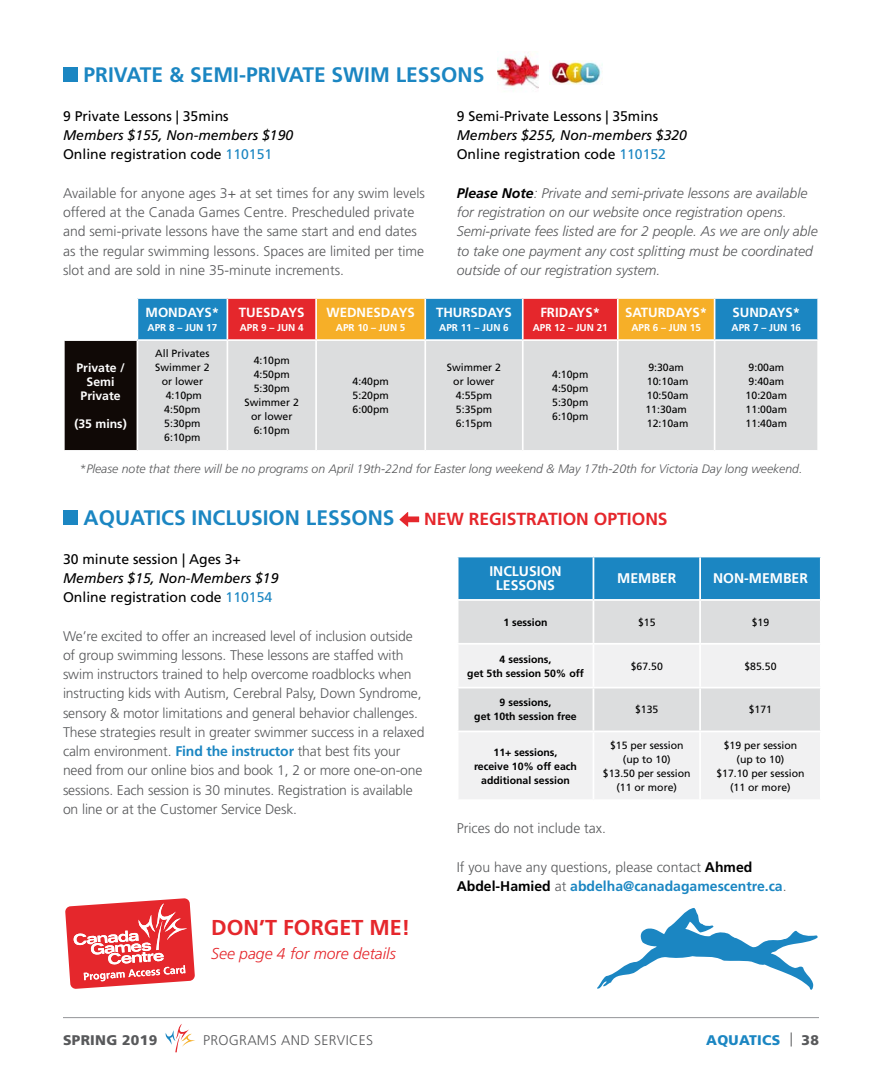
<style>
.page{position:relative;width:882px;height:1071px;background:#fff}
.page>*{position:absolute;margin:0;border:0;box-sizing:border-box;transform-origin:0 0}
.t1{font:700 21.53px "Frutiger LT Std";color:#e5272c}
.t2{font:700 21px "Frutiger LT Std";color:#1b86c2}
.t3{font:700 17.5px "Frutiger LT Std";color:#e5272c}
.t4{font:italic 300 15.75px "Frutiger LT Std";color:#e5272c}
.t5{font:300 14px/19.2px "Frutiger LT Std";letter-spacing:-.01em;color:#58595b}
.t6{font:italic 300 14px/19.2px "Frutiger LT Std";color:#58595b}
.t7{font:italic 14px/19.2px "Frutiger LT Std";color:#000}
.t8{font:14px "Frutiger LT Std";color:#000}
.t9{font:700 14px/14px "Frutiger LT Std";color:#fff;text-align:center}
.t10{font:300 14px "Frutiger LT Std";letter-spacing:.02em;color:#58595b}
.t11{font:900 14px "Frutiger LT Std";letter-spacing:.02em;color:#1b86c2}
.t12{font:900 14px "Frutiger LT Std";letter-spacing:.02em;color:#58595b}
.t13{font:700 13.3px "Frutiger LT Std";color:#fff}
.t14{font:italic 300 12.25px "Frutiger LT Std";color:#58595b}
.t15{font:700 12.25px/14px "Frutiger LT Std";color:#fff;text-align:center}
.t16{font:10.5px/14px "Frutiger LT Std";color:#000;text-align:center}
.t17{font:700 10.5px/14px "Frutiger LT Std";color:#000;text-align:center}
.t18{font:700 9.97px "Frutiger LT Std";color:#fff}
.s1{font-style:normal}
.s2{font-style:normal;color:#1b86c2}
.s3{font-weight:700;color:#000}
.s4{font-weight:700;color:#1b86c2}
.s5{font-weight:300;color:#58595b}
.s6{color:#58595b}
</style>
<div class="page">
<hr style="left:63px;top:1017px;width:756px;height:1px;background:#939598">
<svg style="left:165px;top:1024px;width:30px;height:28px"></svg>
<svg style="left:138px;top:299px;width:679px;height:40px;background:#93796b"></svg>
<div style="left:64px;top:340px;width:73px;height:111px;background:#100906"></div>
<div style="left:138px;top:341px;width:679px;height:109px;background:#dcddde"></div>
<hr style="left:63px;top:339px;width:74px;height:2px;background:#fff">
<hr style="left:227px;top:299px;width:1px;height:40px;background:#fff">
<hr style="left:315px;top:299px;width:2px;height:40px;background:#fff">
<hr style="left:424px;top:299px;width:2px;height:40px;background:#fff">
<hr style="left:522px;top:299px;width:2px;height:40px;background:#fff">
<hr style="left:617px;top:299px;width:2px;height:40px;background:#fff">
<hr style="left:714px;top:299px;width:1px;height:40px;background:#fff">
<hr style="left:63px;top:341px;width:2px;height:109px;background:#fff">
<hr style="left:63px;top:450px;width:74px;height:2px;background:#fff">
<hr style="left:227px;top:341px;width:1px;height:109px;background:#fff">
<hr style="left:315px;top:341px;width:2px;height:109px;background:#fff">
<hr style="left:424px;top:341px;width:2px;height:109px;background:#fff">
<hr style="left:522px;top:341px;width:2px;height:109px;background:#fff">
<hr style="left:617px;top:341px;width:2px;height:109px;background:#fff">
<hr style="left:714px;top:341px;width:1px;height:109px;background:#fff">
<img style="left:549px;top:60px;width:52px;height:24px">
<img style="left:498px;top:52px;width:41px;height:37px">
<div style="left:63px;top:68px;width:15px;height:14px;background:#1b86c2"></div>
<div style="left:63px;top:510px;width:15px;height:15px;background:#1b86c2"></div>
<svg style="left:399px;top:512px;width:20px;height:15px"></svg>
<div style="left:458px;top:557px;width:362px;height:42px;background:#1b86c2"></div>
<div style="left:458px;top:601px;width:362px;height:42px;background:#dcddde"></div>
<svg style="left:458px;top:645px;width:362px;height:154px;fill:#f1f1f2"></svg>
<hr style="left:593px;top:557px;width:1px;height:42px;background:#fff">
<hr style="left:699px;top:557px;width:2px;height:42px;background:#fff">
<hr style="left:593px;top:601px;width:1px;height:42px;background:#fff">
<hr style="left:699px;top:601px;width:2px;height:42px;background:#fff">
<hr style="left:593px;top:645px;width:1px;height:42px;background:#fff">
<hr style="left:699px;top:645px;width:2px;height:42px;background:#fff">
<hr style="left:593px;top:688px;width:1px;height:43px;background:#fff">
<hr style="left:699px;top:688px;width:2px;height:43px;background:#fff">
<hr style="left:593px;top:732px;width:1px;height:67px;background:#fff">
<hr style="left:699px;top:732px;width:2px;height:67px;background:#fff">
<hr style="left:457px;top:687px;width:136px;height:1px;background:#fff">
<hr style="left:593px;top:687px;width:107px;height:1px;background:#fff">
<hr style="left:700px;top:687px;width:122px;height:1px;background:#fff">
<hr style="left:457px;top:731px;width:136px;height:1px;background:#fff">
<hr style="left:593px;top:731px;width:107px;height:1px;background:#fff">
<hr style="left:700px;top:731px;width:122px;height:1px;background:#fff">
<svg style="left:65px;top:898px;width:130px;height:91px"></svg>
<svg style="left:597px;top:908px;width:221px;height:82px"></svg>
<h2 class="t2" style="left:84px;top:63px;width:402px">PRIVATE &amp; SEMI-PRIVATE SWIM LESSONS</h2>
<p class="t8" style="left:457px;top:108px;width:203px">9 Semi-Private Lessons | 35mins</p>
<p class="t7" style="left:457px;top:126px;width:232px">Members $255, Non-members $320<br><span class="s1">Online registration code</span> <span class="s2">110152</span></p>
<p class="t6" style="left:457px;top:183px;width:362px"><span class="s3">Please Note</span>: Private and semi-private lessons are available for registration on our website once registration opens.<br>Semi-private fees listed are for 2 people. As we are only able to take one payment any cost splitting must be coordinated outside of our registration system.</p>
<p class="t8" style="left:63px;top:108px;width:167px">9 Private Lessons | 35mins</p>
<p class="t7" style="left:63px;top:126px;width:232px">Members $155, Non-members $190<br><span class="s1">Online registration code</span> <span class="s2">110151</span></p>
<p class="t5" style="left:63px;top:183px;width:364px">Available for anyone ages 3+ at set times for any swim levels offered at the Canada Games Centre. Prescheduled private and semi-private lessons have the same start and end dates as the regular swimming lessons. Spaces are limited per time slot and are sold in nine 35-minute increments.</p>
<p class="t15" style="left:76px;top:361px;width:50px">Private /<br>Semi<br>Private</p>
<p class="t15" style="left:74px;top:417px;width:54px">(35 mins)</p>
<p class="t13" style="left:146px;top:305px;width:75px">MONDAYS*</p>
<p class="t18" style="left:148px;top:321px;width:71px">APR 8 – JUN 17</p>
<p class="t13" style="left:239px;top:305px;width:67px">TUESDAYS</p>
<p class="t18" style="left:240px;top:321px;width:66px">APR 9 – JUN 4</p>
<p class="t16" style="left:155px;top:347px;width:56px">All Privates<br>Swimmer 2 or lower<br>4:10pm<br>4:50pm<br>5:30pm<br>6:10pm</p>
<p class="t16" style="left:245px;top:354px;width:56px">4:10pm<br>4:50pm<br>5:30pm<br>Swimmer 2 or lower<br>6:10pm</p>
<p class="t13" style="left:326px;top:305px;width:90px">WEDNESDAYS</p>
<p class="t18" style="left:336px;top:321px;width:71px">APR 10 – JUN 5</p>
<p class="t16" style="left:353px;top:375px;width:38px;text-align:justify">4:40pm 5:20pm 6:00pm</p>
<p class="t13" style="left:436px;top:305px;width:77px">THURSDAYS</p>
<p class="t18" style="left:439px;top:321px;width:71px">APR 11 – JUN 6</p>
<p class="t13" style="left:540px;top:305px;width:61px">FRIDAYS*</p>
<p class="t18" style="left:533px;top:321px;width:77px">APR 12 – JUN 21</p>
<p class="t13" style="left:625px;top:305px;width:84px">SATURDAYS*</p>
<p class="t18" style="left:631px;top:321px;width:71px">APR 6 – JUN 15</p>
<p class="t13" style="left:732px;top:305px;width:69px">SUNDAYS*</p>
<p class="t18" style="left:732px;top:321px;width:71px">APR 7 – JUN 16</p>
<p class="t16" style="left:447px;top:361px;width:56px">Swimmer 2 or lower<br>4:55pm<br>5:35pm<br>6:15pm</p>
<p class="t16" style="left:552px;top:368px;width:38px;text-align:justify">4:10pm 4:50pm 5:30pm 6:10pm</p>
<p class="t16" style="left:645px;top:361px;width:44px;text-align:left">9:30am<br>10:10am<br>10:50am<br>11:30am<br>12:10am</p>
<p class="t16" style="left:746px;top:361px;width:43px;text-align:left">9:00am<br>9:40am<br>10:20am<br>11:00am<br>11:40am</p>
<p class="t14" style="left:80px;top:462px;width:724px">*Please note that there will be no programs on April 19th-22nd for Easter long weekend &amp; May 17th-20th for Victoria Day long weekend.</p>
<h2 class="t2" style="left:84px;top:505px;width:313px">AQUATICS INCLUSION LESSONS</h2>
<p class="t3" style="left:424px;top:509px;width:245px">NEW REGISTRATION OPTIONS</p>
<p class="t9" style="left:489px;top:565px;width:74px">INCLUSION<br>LESSONS</p>
<p class="t9" style="left:617px;top:572px;width:61px">MEMBER</p>
<p class="t9" style="left:713px;top:572px;width:96px">NON-MEMBER</p>
<p class="t17" style="left:503px;top:615px;width:46px">1 session</p>
<p class="t16" style="left:638px;top:615px;width:19px">$15</p>
<p class="t16" style="left:752px;top:615px;width:19px">$19</p>
<p class="t17" style="left:467px;top:652px;width:118px">4 sessions,<br>get 5th session 50% off</p>
<p class="t16" style="left:631px;top:659px;width:34px">$67.50</p>
<p class="t16" style="left:744px;top:659px;width:34px">$85.50</p>
<p class="t17" style="left:474px;top:696px;width:104px">9 sessions,<br>get 10th session free</p>
<p class="t16" style="left:635px;top:703px;width:25px">$135</p>
<p class="t16" style="left:749px;top:703px;width:25px">$171</p>
<p class="t17" style="left:474px;top:745px;width:104px">11+ sessions,<br>receive 10% off each additional session</p>
<p class="t16" style="left:603px;top:738px;width:89px">$15 per session (up to 10)<br>$13.50 per session (11 or more)</p>
<p class="t16" style="left:716px;top:738px;width:90px">$19 per session (up to 10)<br>$17.10 per session (11 or more)</p>
<p class="t5" style="left:457px;top:819px;width:151px">Prices do not include tax.</p>
<p class="t5" style="left:457px;top:857px;width:331px">If you have any questions, please contact <span class="s3">Ahmed<br>Abdel-Hamied</span> at <span class="s4">abdelha@canadagamescentre.ca</span>.</p>
<p class="t8" style="left:63px;top:550px;width:180px">30 minute session | Ages 3+</p>
<p class="t7" style="left:63px;top:568px;width:217px">Members $15, Non-Members $19<br><span class="s1">Online registration code</span> <span class="s2">110154</span></p>
<p class="t5" style="left:63px;top:626px;width:363px">We’re excited to offer an increased level of inclusion outside of group swimming lessons. These lessons are staffed with swim instructors trained to help overcome roadblocks when instructing kids with Autism, Cerebral Palsy, Down Syndrome, sensory &amp; motor limitations and general behavior challenges.<br>These strategies result in greater swimmer success in a relaxed calm environment. <span class="s4">Find the instructor</span> that best fits your need from our online bios and book 1, 2 or more one-on-one sessions. Each session is 30 minutes. Registration is available on line or at the Customer Service Desk.</p>
<h1 class="t1" style="left:211px;top:914px;width:200px">DON’T FORGET ME!</h1>
<p class="t4" style="left:211px;top:944px;width:186px">See page 4 for more details</p>
<p class="t12" style="left:63px;top:1031px;width:96px">SPRING 2019</p>
<p class="t10" style="left:203px;top:1032px;width:171px">PROGRAMS AND SERVICES</p>
<p class="t11" style="left:706px;top:1031px;width:114px">AQUATICS <span class="s5">|</span> <span class="s6">38</span></p>
</div>
